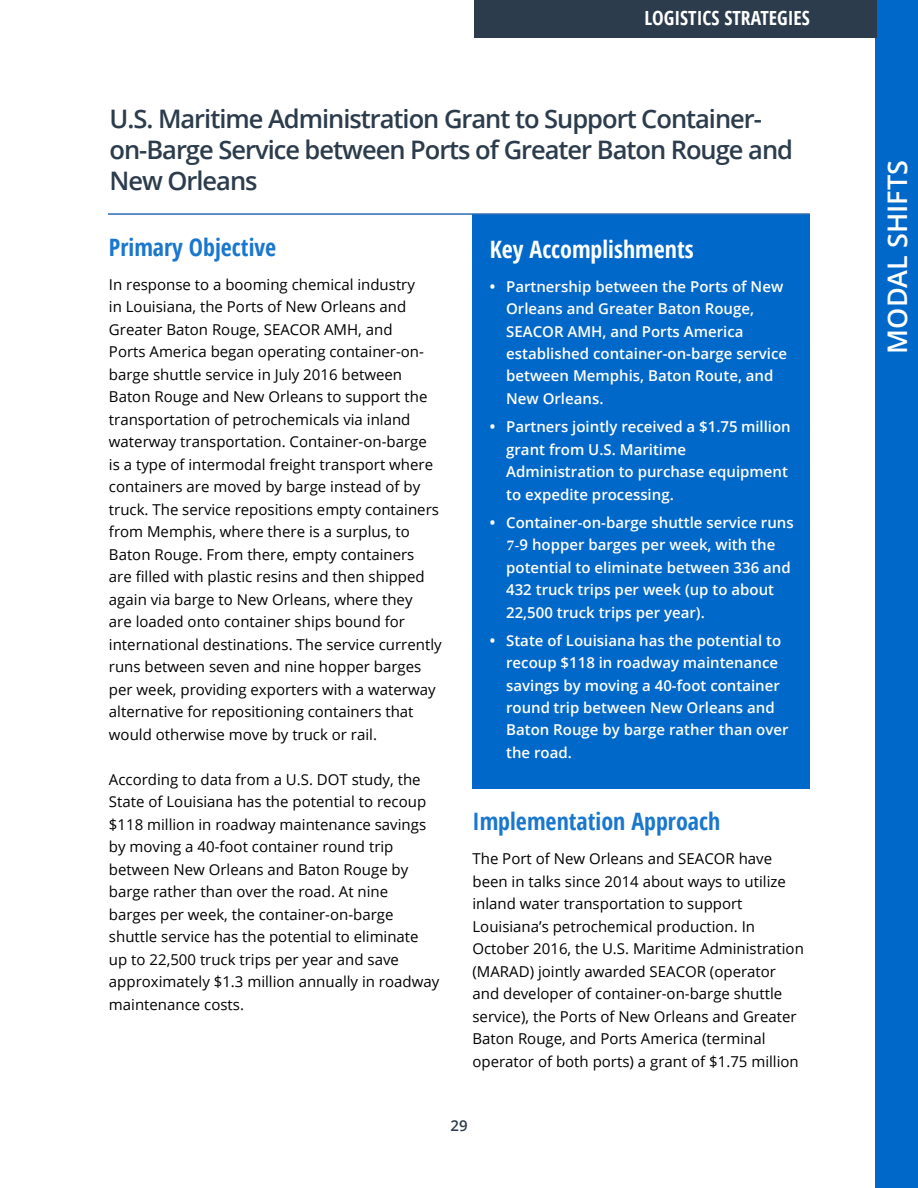
<style>
.page{position:relative;width:918px;height:1188px;background:#fff}
.page>*{position:absolute;margin:0;border:0;box-sizing:border-box;transform-origin:0 0}
.t1{font:600 27px "Open Sans";color:#fff}
.t2{font:600 25.5px/31.5px "Open Sans";letter-spacing:-.04em;color:#2c3c4c}
.t3{font:700 condensed 24px "Open Sans";color:#1a77ce}
.t4{font:700 condensed 24px "Open Sans";color:#fff}
.t5{font:700 condensed 19.5px "Open Sans";color:#fff}
.t6{font:15px/22.5px "Open Sans";color:#000}
.t7{font:600 15px/22.5px "Open Sans";color:#fff}
.t8{font:600 15px "Open Sans";color:#2e3d4d}
.s1{font-style:inherit}
.s2{font-weight:700;font-stretch:condensed}
.s3{font-family:"Minion Pro";font-weight:700}
</style>
<div class="page">
<div style="left:472px;top:214px;width:338px;height:574px;background:#0068c9"></div>
<div style="left:876px;top:0;width:42px;height:1188px;background:#0068c9"></div>
<hr style="left:108px;top:213px;width:702px;height:2px;background:#2b69b3">
<div style="left:475px;top:0;width:402px;height:37px;background:#2c3c4c"></div>
<p class="t5" style="left:644px;top:5px;width:167px">LOGISTICS STRATEGIES</p>
<p class="t2" style="left:110px;top:102px;width:654px">U.S. Maritime Administration Grant to Support Container-</p>
<p class="t2" style="left:110px;top:133px;width:685px">on-Barge Service between Ports of Greater Baton Rouge and<br>New Orleans</p>
<p class="t3" style="left:109px;top:230px;width:169px">Primary Objective</p>
<p class="t6" style="left:109px;top:273px;width:334px">In response to a booming chemical industry<br>in Louisiana, the Ports of New Orleans and Greater Baton Rouge, SEACOR AMH, and<br>Ports America began operating container-on&shy;barge shuttle service in July 2016 between Baton Rouge and New Orleans to support the transportation of petrochemicals via inland waterway transportation. Container-on-barge<br>is a type of intermodal freight transport where containers are moved by barge instead of by truck. The service repositions empty containers from Memphis, where there is a surplus, to Baton Rouge. From there, empty containers<br>are filled with plastic resins and then shipped again via barge to New Orleans, where they<br>are loaded onto container ships bound for international destinations. The service currently runs between seven and nine hopper barges per week, providing exporters with a waterway alternative for repositioning containers that would otherwise move by truck or rail.</p>
<p class="t6" style="left:109px;top:768px;width:332px">According to data from a U<span class="s1">.</span>S<span class="s1">.</span> DOT study, the State of Louisiana has the potential to recoup $118 million in roadway maintenance savings by moving a 40-foot container round trip between New Orleans and Baton Rouge by barge rather than over the road. At nine barges per week, the container-on-barge shuttle service has the potential to eliminate up to 22,500 truck trips per year and save approximately $1.3 million annually in roadway maintenance costs.</p>
<p class="t4" style="left:490px;top:232px;width:206px">Key Accomplishments</p>
<p class="t7" style="left:506px;top:275px;width:282px;text-indent:-16px"><span class="s2">•</span> Partnership between the Ports of New<br>Orleans and Greater Baton Rouge,<br>SEACOR AMH, and Ports America established container-on-barge service between Memphis, Baton Route, and<br>New Orleans.</p>
<p class="t7" style="left:506px;top:415px;width:286px;text-indent:-16px"><span class="s2">•</span> Partners jointly received a $1.75 million grant from U.S. Maritime Administration to purchase equipment to expedite processing.</p>
<p class="t7" style="left:506px;top:511px;width:289px;text-indent:-16px"><span class="s2">•</span> Container-on-barge shuttle service runs <span class="s3">7-</span>9 hopper barges per week, with the potential to eliminate between 336 and 432 truck trips per week (up to about 22,500 truck trips per year).</p>
<p class="t7" style="left:506px;top:629px;width:284px;text-indent:-16px"><span class="s2">•</span> State of Louisiana has the potential to recoup $118 in roadway maintenance savings by moving a 40-foot container round trip between New Orleans and<br>Baton Rouge by barge rather than over the road.</p>
<p class="t3" style="left:472px;top:805px;width:249px">Implementation Approach</p>
<p class="t6" style="left:472px;top:847px;width:301px">The Port of New Orleans and SEACOR have</p>
<p class="t6" style="left:472px;top:870px;width:315px">been in talks since 2014 about ways to utilize</p>
<p class="t6" style="left:472px;top:892px;width:272px">inland water transportation to support</p>
<p class="t6" style="left:472px;top:915px;width:333px">Louisiana’s petrochemical production. In<br>October 2016, the U.S. Maritime Administration (MARAD) jointly awarded SEACOR (operator</p>
<p class="t6" style="left:472px;top:982px;width:326px">and developer of container-on-barge shuttle service), the Ports of New Orleans and Greater<br>Baton Rouge, and Ports America (terminal</p>
<p class="t6" style="left:472px;top:1050px;width:328px">operator of both ports) a grant of $1.75 million</p>
<p class="t8" style="left:450px;top:1115px;width:19px">29</p>
<h1 class="t1" style="left:879px;top:354px;width:195px;rotate:-90deg">MODAL SHIFTS</h1>
</div>
